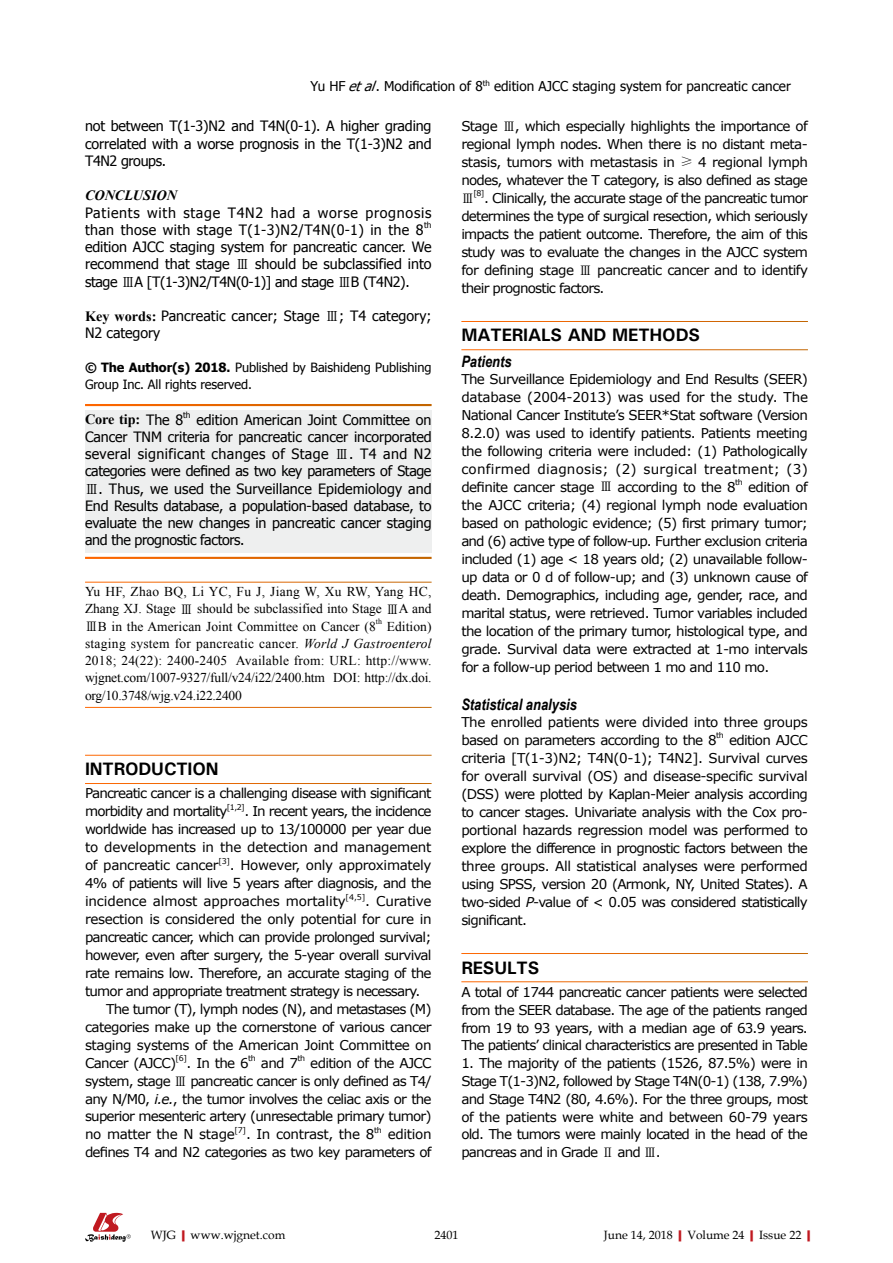
<style>
.page{position:relative;width:893px;height:1263px;background:#fff}
.page>*{position:absolute;margin:0;border:0;box-sizing:border-box;transform-origin:0 0}
.t1{font:700 18px "Univers";letter-spacing:-.01em;color:#000}
.t2{font:italic 700 15.75px "Arial Narrow";color:#000}
.t3{font:14.25px/17.2px "Tahoma";letter-spacing:-.005em;color:#000;text-align:justify}
.t4{font:14.25px/17.5px "Tahoma";letter-spacing:.05em;color:#000}
.t5{font:700 14.25px "Times New Roman";letter-spacing:-.005em;color:#000}
.t6{font:13.5px/18px "Verdana";letter-spacing:-.05em;color:#000;text-align:justify}
.t7{font:13.5px/17.2px "Times New Roman";letter-spacing:-.01em;color:#000;text-align:justify}
.t8{font:13.5px/18px "Verdana";letter-spacing:-.03em;color:#000}
.t9{font:13.5px "Tahoma";color:#000}
.t10{font:13.5px "Verdana";letter-spacing:-.025em;color:#000}
.t11{font:13.5px "Verdana";letter-spacing:-.01em;color:#000}
.t12{font:12.75px/17.2px "Tahoma";letter-spacing:-.005em;color:#000}
.t13{font:12.75px "Koz Min Pro";color:#000}
.t14{font:12px "Book Antiqua";color:#000}
.t15{font:8.25px "Tahoma";color:#000}
.t16{font:7.8px "Verdana";letter-spacing:-.05em;color:#000}
.t17{font:7.8px "Times New Roman";color:#000}
.s1{font-style:italic}
.s2{font-family:"Times New Roman";font-weight:700;font-style:italic}
.s3{font-family:"Koz Min Pro";font-size:13.5px}
.s4{font-family:"Times New Roman";font-weight:700}
.s5{font-weight:700}
.s6{font-family:"Tahoma";font-weight:400}
.s7{font-family:"Koz Min Pro";font-size:12.75px}
.s8{font-family:"Sim Sun";font-size:12.75px}
.s9{font-weight:700;color:#c01920}
</style>
<div class="page">
<div style="left:85px;top:410px;width:347px;height:142px;background:#eeefef"></div>
<svg style="left:85px;top:1213px;width:46px;height:29px"></svg>
<p class="t9" style="left:311px;top:77px;width:482px">Yu HF <span class="s1">etal</span>. Modification of 8<sup>th</sup> edition AJCC staging system for pancreatic cancer</p>
<p class="t3" style="left:85px;top:117px;width:348px">not between T(1-3)N2 and T4N(0-1). A higher grading correlated with a worse prognosis in the T(1-3)N2 and T4N2 groups.</p>
<p class="t4" style="left:85px;top:185px;width:348px"><span class="s2">CONCLUSION<br></span>Patients with stage T4N2 had a worse prognosis than those with stage T(1-3)N2/T4N(0-1) in the 8</p>
<p class="t15" style="left:424px;top:219px;width:9px">th</p>
<p class="t3" style="left:85px;top:238px;width:348px">edition AJCC staging system for pancreatic cancer. We recommend that stage <span class="s3">Ⅲ</span> should be subclassified into stage <span class="s3">Ⅲ</span>A [T(1-3)N2/T4N(0-1)] and stage <span class="s3">Ⅲ</span>B (T4N2).</p>
<p class="t3" style="left:85px;top:307px;width:348px"><span class="s4">Key words:</span> Pancreatic cancer; Stage <span class="s3">Ⅲ</span>; T4 category;<br>N2 category</p>
<p class="t12" style="left:85px;top:358px;width:348px"><span class="s5">© The Author(s) 2018.</span> Published by Baishideng Publishing<br>Group Inc. All rights reserved.</p>
<p class="t5" style="left:85px;top:410px;width:100px">Core tip: <span class="s6">The 8</span></p>
<p class="t15" style="left:183px;top:409px;width:9px">th</p>
<p class="t3" style="left:85px;top:410px;width:348px;text-indent:111px">edition American Joint Committee on Cancer TNM criteria for pancreatic cancer incorporated several significant changes of Stage <span class="s3">Ⅲ</span>. T4 and N2 categories were defined as two key parameters of Stage <span class="s3">Ⅲ</span>. Thus, we used the Surveillance Epidemiology and End Results database, a population-based database, to evaluate the new changes in pancreatic cancer staging and the prognostic factors.</p>
<p class="t7" style="left:85px;top:583px;width:348px">Yu HF, Zhao BQ, Li YC, Fu J, Jiang W, Xu RW, Yang HC, Zhang XJ. Stage <span class="s7">Ⅲ</span> should be subclassified into Stage <span class="s7">Ⅲ</span>A and <span class="s7">Ⅲ</span>B in the American Joint Committee on Cancer (8</p>
<p class="t17" style="left:376px;top:616px;width:8px">th</p>
<p class="t7" style="left:85px;top:617px;width:348px;text-indent:302px">Edition) staging system for pancreatic cancer. <span class="s1">World J Gastroenterol </span>2018; 24(22): 2400-2405 Available from: URL: http://www. wjgnet.com/1007-9327/full/v24/i22/2400.htm DOI: http://dx.doi. org/10.3748/wjg.v24.i22.2400</p>
<p class="t1" style="left:85px;top:757px;width:135px">INTRODUCTION</p>
<p class="t6" style="left:85px;top:784px;width:348px">Pancreatic cancer is a challenging disease with significant morbidity and mortality</p>
<p class="t16" style="left:227px;top:802px;width:20px">[1,2]</p>
<p class="t6" style="left:85px;top:802px;width:348px;text-indent:159px">. In recent years, the incidence worldwide has increased up to 13/100000 per year due to developments in the detection and management of pancreatic cancer</p>
<p class="t16" style="left:218px;top:856px;width:13px">[3]</p>
<p class="t6" style="left:85px;top:856px;width:348px;text-indent:145px">. However, only approximately 4% of patients will live 5 years after diagnosis, and the incidence almost approaches mortality</p>
<p class="t16" style="left:346px;top:892px;width:21px">[4,5]</p>
<p class="t11" style="left:365px;top:893px;width:68px">. Curative</p>
<p class="t10" style="left:85px;top:911px;width:348px">resection is considered the only potential for cure in</p>
<p class="t6" style="left:85px;top:928px;width:348px">pancreatic cancer, which can provide prolonged survival;</p>
<p class="t6" style="left:85px;top:946px;width:348px">however, even after surgery, the 5-year overall survival</p>
<p class="t6" style="left:85px;top:964px;width:348px">rate remains low. Therefore, an accurate staging of the</p>
<p class="t6" style="left:85px;top:982px;width:337px">tumor and appropriate treatment strategy is necessary.</p>
<p class="t6" style="left:106px;top:1000px;width:327px">The tumor (T), lymph nodes (N), and metastases (M)</p>
<p class="t6" style="left:85px;top:1018px;width:348px">categories make up the cornerstone of various cancer</p>
<p class="t6" style="left:85px;top:1036px;width:348px">staging systems of the American Joint Committee on</p>
<p class="t6" style="left:85px;top:1053px;width:93px">Cancer (AJCC)</p>
<p class="t16" style="left:176px;top:1053px;width:13px">[6]</p>
<p class="t6" style="left:187px;top:1053px;width:64px">. In the 6</p>
<p class="t16" style="left:248px;top:1053px;width:9px">th</p>
<p class="t6" style="left:261px;top:1053px;width:39px">and 7</p>
<p class="t16" style="left:297px;top:1053px;width:9px">th</p>
<p class="t6" style="left:85px;top:1053px;width:348px;text-indent:225px">edition of the AJCC system, stage <span class="s7">Ⅲ</span> pancreatic cancer is only defined as T4/ any N/M0, <span class="s1">i.e.</span>, the tumor involves the celiac axis or the superior mesenteric artery (unresectable primary tumor) no matter the N stage</p>
<p class="t16" style="left:234px;top:1125px;width:13px">[7]</p>
<p class="t10" style="left:246px;top:1126px;width:130px">. In contrast, the 8</p>
<p class="t16" style="left:374px;top:1125px;width:9px">th</p>
<p class="t6" style="left:85px;top:1125px;width:348px;text-align:right">edition<br>defines T4 and N2 categories as two key parameters of</p>
<p class="t6" style="left:461px;top:116px;width:348px;text-align:left">Stage <span class="s7">Ⅲ</span>, which especially highlights the importance of regional lymph nodes. When there is no distant meta&shy;stasis, tumors with metastasis in <span class="s8">≥</span> 4 regional lymph nodes, whatever the T category, is also defined as stage</p>
<p class="t13" style="left:461px;top:189px;width:14px">Ⅲ</p>
<p class="t16" style="left:473px;top:188px;width:13px">[8]</p>
<p class="t6" style="left:461px;top:188px;width:348px;text-indent:23px">. Clinically, the accurate stage of the pancreatic tumor determines the type of surgical resection, which seriously impacts the patient outcome. Therefore, the aim of this study was to evaluate the changes in the AJCC system for defining stage <span class="s7">Ⅲ</span> pancreatic cancer and to identify their prognostic factors.</p>
<p class="t1" style="left:461px;top:324px;width:240px">MATERIALS AND METHODS</p>
<p class="t2" style="left:461px;top:349px;width:52px">Patients</p>
<p class="t6" style="left:461px;top:369px;width:348px">The Surveillance Epidemiology and End Results (SEER) database (2004-2013) was used for the study. The National Cancer Institute’s SEER*Stat software (Version 8.2.0) was used to identify patients. Patients meeting the following criteria were included: (1) Pathologically confirmed diagnosis; (2) surgical treatment; (3) definite cancer stage <span class="s7">Ⅲ</span> according to the 8</p>
<p class="t16" style="left:735px;top:477px;width:9px">th</p>
<p class="t6" style="left:461px;top:477px;width:348px;text-indent:287px">edition of the AJCC criteria; (4) regional lymph node evaluation based on pathologic evidence; (5) first primary tumor; and (6) active type of follow-up. Further exclusion criteria included (1) age &lt; 18 years old; (2) unavailable follow&shy;up data or 0 d of follow-up; and (3) unknown cause of death. Demographics, including age, gender, race, and marital status, were retrieved. Tumor variables included the location of the primary tumor, histological type, and grade. Survival data were extracted at 1-mo intervals for a follow-up period between 1 mo and 110 mo.</p>
<p class="t2" style="left:461px;top:693px;width:117px">Statistical analysis</p>
<p class="t8" style="left:461px;top:713px;width:348px">The enrolled patients were divided into three groups based on parameters according to the 8</p>
<p class="t16" style="left:716px;top:730px;width:9px">th</p>
<p class="t6" style="left:461px;top:731px;width:348px;text-align:left;text-indent:268px">edition AJCC criteria [T(1-3)N2; T4N(0-1); T4N2]. Survival curves for overall survival (OS) and disease-specific survival (DSS) were plotted by Kaplan-Meier analysis according to cancer stages. Univariate analysis with the Cox pro&shy;portional hazards regression model was performed to explore the difference in prognostic factors between the three groups. All statistical analyses were performed using SPSS, version 20 (Armonk, NY, United States). A two-sided <span class="s1">P</span>-value of &lt; 0.05 was considered statistically significant.</p>
<p class="t1" style="left:461px;top:956px;width:79px">RESULTS</p>
<p class="t6" style="left:461px;top:983px;width:348px">A total of 1744 pancreatic cancer patients were selected from the SEER database. The age of the patients ranged from 19 to 93 years, with a median age of 63.9 years.<br>The patients’ clinical characteristics are presented in Table</p>
<p class="t6" style="left:461px;top:1054px;width:348px">1. The majority of the patients (1526, 87.5%) were in Stage T(1-3)N2, followed by Stage T4N(0-1) (138, 7.9%) and Stage T4N2 (80, 4.6%). For the three groups, most of the patients were white and between 60-79 years old. The tumors were mainly located in the head of the pancreas and in Grade <span class="s7">Ⅱ</span> and <span class="s7">Ⅲ</span>.</p>
<p class="t14" style="left:151px;top:1226px;width:136px">WJG<span class="s9">|</span>www.wjgnet.com</p>
<p class="t14" style="left:434px;top:1226px;width:25px">2401</p>
<p class="t14" style="left:604px;top:1226px;width:214px">June 14, 2018<span class="s9">|</span>Volume 24<span class="s9">|</span>Issue 22<span class="s9">|</span></p>
</div>
